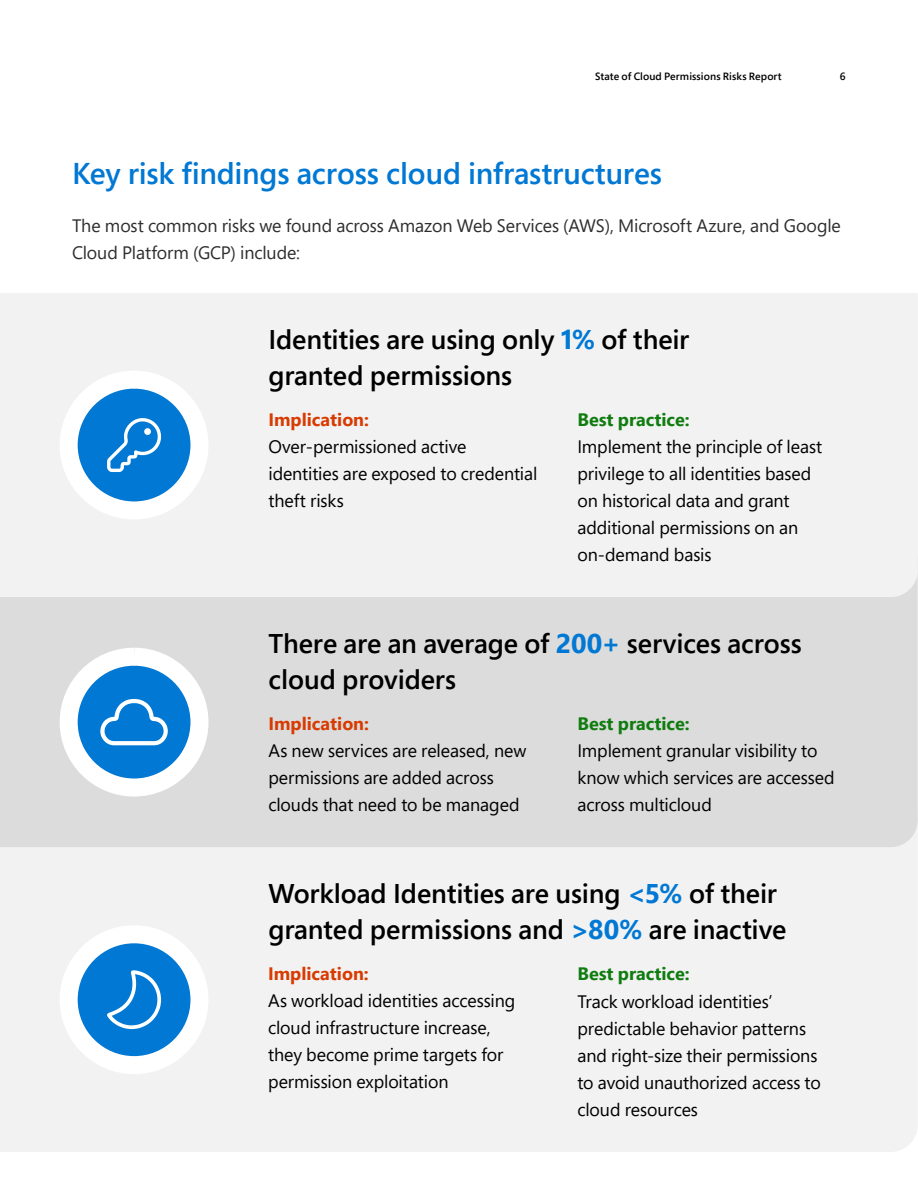
<style>
.page{position:relative;width:918px;height:1188px;background:#fff}
.page>*{position:absolute;margin:0;border:0;box-sizing:border-box;transform-origin:0 0}
.SH_blue{font:600 30px "Segoe Pro";letter-spacing:-.005em;color:#0078d4}
.SH{font:600 27px/36px "Segoe Pro";letter-spacing:-.005em;color:#000}
.Body_copy{font:18px/27px "Segoe Pro";letter-spacing:-.005em;color:#000}
.Body_copy-2{font:18px/27px "Segoe Pro";letter-spacing:-.005em;color:#2e2e2e}
.Text_Label{font:700 18px "Segoe Pro";color:#107c10}
.Text_Label-2{font:700 18px "Segoe Pro";color:#d83b01}
.t1{font:600 10.5px "Segoe Pro";letter-spacing:.01em;color:#000}
.s1{font-weight:700;color:#0078d4}
</style>
<div class="page">
<div style="left:0;top:847px;width:917px;height:305px;background:#f2f2f2"></div>
<div style="left:0;top:597px;width:918px;height:250px;background:#dcdcdc"></div>
<div style="left:0;top:293px;width:918px;height:304px;background:#f2f2f2"></div>
<svg style="left:60px;top:371px;width:148px;height:148px"></svg>
<svg style="left:60px;top:648px;width:148px;height:149px"></svg>
<svg style="left:60px;top:925px;width:148px;height:149px"></svg>
<svg style="left:107px;top:970px;width:54px;height:59px;background:#3192dc"></svg>
<svg style="left:107px;top:418px;width:54px;height:54px;background:#3493dc"></svg>
<svg style="left:100px;top:699px;width:68px;height:46px"></svg>
<p class="t1" style="left:595px;top:69px;width:188px">State of Cloud Permissions Risks Report</p>
<p class="t1" style="left:840px;top:69px;width:7px">6</p>
<h2 class="SH_blue" style="left:72px;top:153px;width:592px">Key risk findings across cloud infrastructures</h2>
<p class="Body_copy-2" style="left:72px;top:211px;width:770px">The most common risks we found across Amazon Web Services (AWS), Microsoft Azure, and Google<br>Cloud Platform (GCP) include:</p>
<h3 class="SH" style="left:268px;top:321px;width:422px">Identities are using only <span class="s1">1%</span> of their granted permissions</h3>
<h4 class="Text_Label-2" style="left:268px;top:407px;width:102px">Implication:</h4>
<p class="Body_copy" style="left:268px;top:433px;width:270px">Over-permissioned active identities are exposed to credential theft risks</p>
<h4 class="Text_Label" style="left:577px;top:407px;width:114px">Best practice:</h4>
<p class="Body_copy" style="left:577px;top:433px;width:246px">Implement the principle of least privilege to all identities based on historical data and grant additional permissions on an on-demand basis</p>
<h3 class="SH" style="left:268px;top:625px;width:535px">There are an average of <span class="s1">200+</span> services across cloud providers</h3>
<h4 class="Text_Label-2" style="left:268px;top:711px;width:102px">Implication:</h4>
<p class="Body_copy" style="left:268px;top:737px;width:259px">As new services are released, new permissions are added across clouds that need to be managed</p>
<h4 class="Text_Label" style="left:577px;top:711px;width:114px">Best practice:</h4>
<p class="Body_copy" style="left:577px;top:737px;width:259px">Implement granular visibility to know which services are accessed across multicloud</p>
<h3 class="SH" style="left:268px;top:875px;width:519px">Workload Identities are using <span class="s1">&lt;5%</span> of their granted permissions and <span class="s1">&gt;80%</span> are inactive</h3>
<h4 class="Text_Label-2" style="left:268px;top:961px;width:102px">Implication:</h4>
<p class="Body_copy" style="left:268px;top:987px;width:249px">As workload identities accessing cloud infrastructure increase, they become prime targets for permission exploitation</p>
<h4 class="Text_Label" style="left:577px;top:961px;width:114px">Best practice:</h4>
<p class="Body_copy" style="left:577px;top:988px;width:245px">Track workload identities’ predictable behavior patterns and right-size their permissions to avoid unauthorized access to cloud resources</p>
</div>
